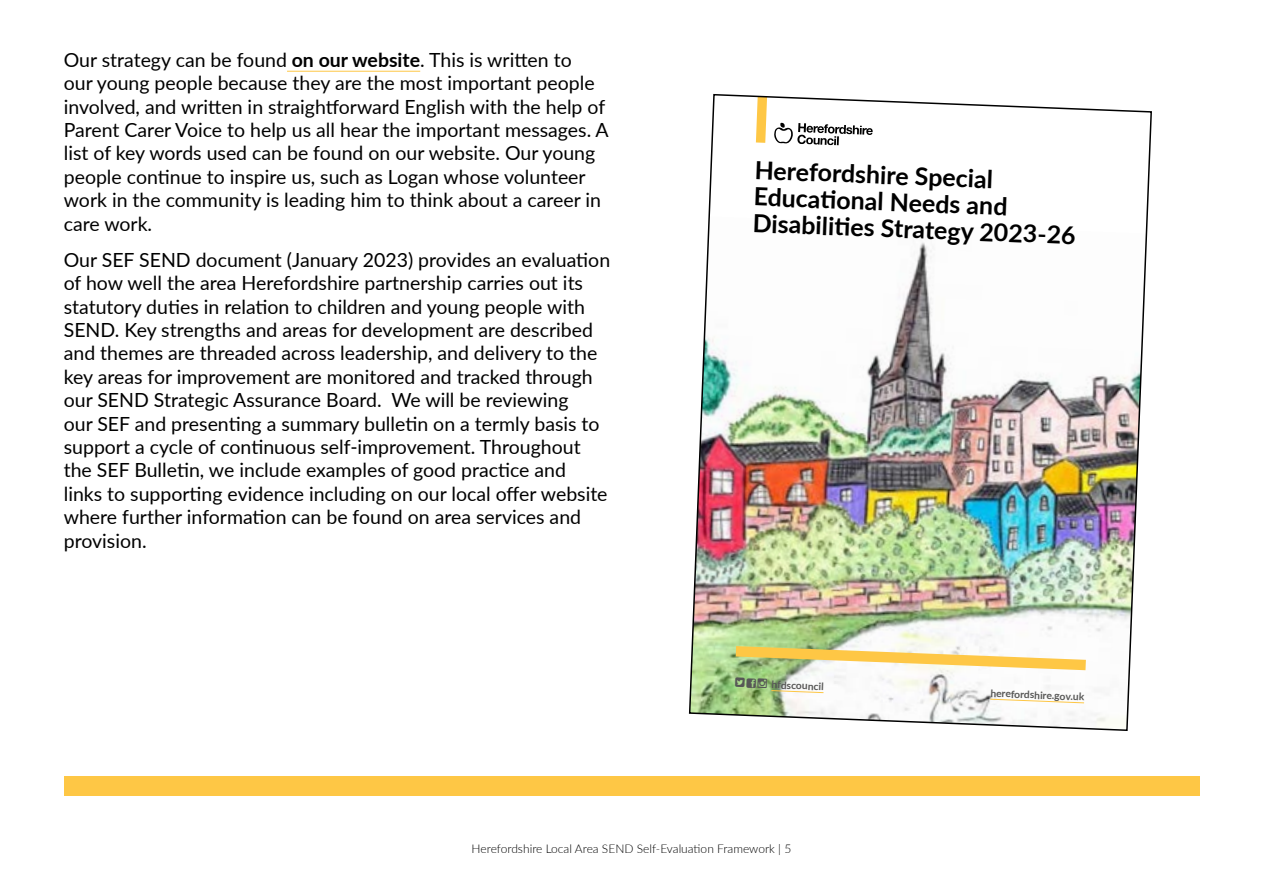
<style>
.page{position:relative;width:1263px;height:893px;background:#fff}
.page>*{position:absolute;margin:0;border:0;box-sizing:border-box;transform-origin:0 0}
.t1{font:700 25.05px/26.5px "Lato";color:#000}
.main_copy{font:19.5px/23.4px "Lato";color:#000}
.t2{font:300 12px "Lato";color:#000}
.t3{font:700 10.35px "Lato";color:#575756}
.s1{font-weight:700}
</style>
<div class="page">
<div style="left:64px;top:776px;width:1135px;height:19px;background:#fec745"></div>
<hr style="left:287px;top:71px;width:133px;height:1px;background:#fec745">
<img style="left:688px;top:93px;width:464px;height:638px">
<svg style="left:735px;top:678px;width:89px;height:15px"></svg>
<p class="main_copy" style="left:64px;top:47px;width:546px">Our strategy can be found <span class="s1">on our website</span>. This is written to<br>our young people because they are the most important people involved, and written in straightforward English with the help of Parent Carer Voice to help us all hear the important messages. A list of key words used can be found on our website. Our young people continue to inspire us, such as Logan whose volunteer work in the community is leading him to think about a career in care work.</p>
<p class="main_copy" style="left:64px;top:247px;width:548px">Our SEF SEND document (January 2023) provides an evaluation of how well the area Herefordshire partnership carries out its statutory duties in relation to children and young people with SEND. Key strengths and areas for development are described and themes are threaded across leadership, and delivery to the key areas for improvement are monitored and tracked through our SEND Strategic Assurance Board. We will be reviewing<br>our SEF and presenting a summary bulletin on a termly basis to support a cycle of continuous self-improvement. Throughout the SEF Bulletin, we include examples of good practice and<br>links to supporting evidence including on our local offer website where further information can be found on area services and provision.</p>
<p class="t1" style="left:755px;top:156px;width:325px;rotate:2deg">Herefordshire Special<br>Educati onal Needs and<br>Disabiliti es Strategy 2023-26</p>
<p class="t3" style="left:772px;top:677px;width:54px;rotate:2deg">hfdscouncil</p>
<p class="t3" style="left:991px;top:686px;width:95px;rotate:2deg">herefordshire.gov.uk</p>
<p class="t2" style="left:472px;top:840px;width:321px">Herefordshire Local Area SEND Self-Evaluation Framework | 5</p>
</div>
